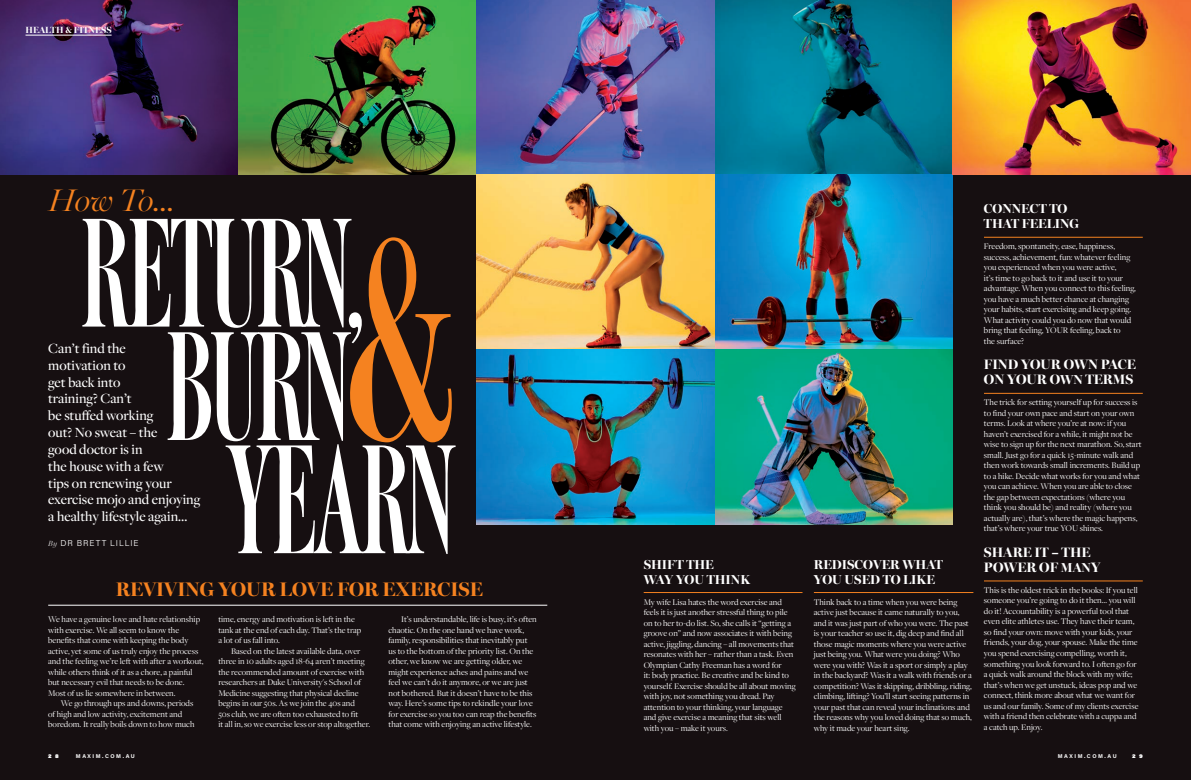
<style>
.page{position:relative;width:1191px;height:780px;background:#160f11}
.page>*{position:absolute;margin:0;border:0;box-sizing:border-box;transform-origin:0 0}
.t1{font:260.6px "Romantica Std Extra Cond";color:#f58220;scale:1.11 1}
.t2{font:140.5px "Romantica Std Extra Cond";letter-spacing:-.025em;color:#fff;scale:1.11 1}
.t3{font:italic 300 31.3px "Miller Banner";color:#f58220;scale:1.11 1}
.t4{font:700 19.7px "Miller Banner";color:#f58220}
.t5{font:500 14.6px/16.8px "Freight Disp Pro";color:#fff}
.t6{font:700 13.7px/15px "Miller Banner";color:#fff}
.t7{font:700 13px/15px "Miller Banner";color:#fff}
.t8{font:9px/10.5px "Freight Disp Pro";color:#fff}
.t9{font:700 9px "Miller Banner";color:#fff}
.t10{font:300 8.5px "Acumin Pro";letter-spacing:.115em;color:#fff}
.t11{font:700 5.5px "Acumin Pro";letter-spacing:.28em;color:#fff}
.t12{font:900 5.5px "Acumin Pro";color:#fff}
.s1{font-family:"Miller Banner";font-style:italic;font-size:7.5px}
.s2{font-size:13px}
</style>
<div class="page">
<img style="left:0;top:0;width:238px;height:175px">
<img style="left:238px;top:0;width:238px;height:175px">
<img style="left:714px;top:0;width:238px;height:175px">
<img style="left:714px;top:175px;width:238px;height:175px">
<img style="left:714px;top:350px;width:238px;height:175px">
<img style="left:476px;top:0;width:238px;height:175px">
<img style="left:476px;top:175px;width:238px;height:175px">
<img style="left:476px;top:350px;width:238px;height:175px">
<img style="left:952px;top:0;width:239px;height:175px">
<hr style="left:643px;top:592px;width:159px;height:1px;background:#f58220">
<hr style="left:814px;top:592px;width:159px;height:1px;background:#f58220">
<hr style="left:984px;top:237px;width:158px;height:1px;background:#f58220">
<hr style="left:984px;top:393px;width:158px;height:1px;background:#f58220">
<hr style="left:984px;top:580px;width:158px;height:1px;background:#f58220">
<hr style="left:26px;top:35px;width:86px;height:1px;background:#fff">
<hr style="left:48px;top:604px;width:499px;height:1px;background:#fff">
<p class="t9" style="left:26px;top:25px;width:88px">HEALTH &amp; FITNESS</p>
<p class="t3" style="left:48px;top:182px;width:115px">How To…</p>
<p class="t2" style="left:81px;top:195px;width:255px">RETURN,</p>
<p class="t1" style="left:347px;top:196px;width:98px">&amp;</p>
<p class="t2" style="left:167px;top:309px;width:168px">BURN</p>
<p class="t2" style="left:225px;top:422px;width:210px">YEARN</p>
<p class="t5" style="left:48px;top:339px;width:154px">Can’t find the<br>motivation to<br>get back into<br>training? Can’t<br>be stuffed working<br>out? No sweat – the<br>good doctor is in<br>the house with a few<br>tips on renewing your exercise mojo and enjoying a healthy lifestyle again…</p>
<p class="t10" style="left:48px;top:537px;width:92px"><span class="s1">By</span> DR BRETT LILLIE</p>
<p class="t4" style="left:116px;top:577px;width:368px">REVIVING YOUR LOVE FOR EXERCISE</p>
<p class="t8" style="left:48px;top:614px;width:157px">We have a genuine love and hate relationship with exercise. We all seem to know the benefits that come with keeping the body active, yet some of us truly enjoy the process and the feeling we’re left with after a workout, while others think of it as a chore, a painful but necessary evil that needs to be done.<br>Most of us lie somewhere in between.</p>
<p class="t8" style="left:48px;top:698px;width:148px;text-indent:13px">We go through ups and downs, periods of high and low activity, excitement and boredom. It really boils down to how much</p>
<p class="t8" style="left:218px;top:614px;width:144px">time, energy and motivation is left in the tank at the end of each day. That’s the trap a lot of us fall into.</p>
<p class="t8" style="left:218px;top:645px;width:153px;text-indent:13px">Based on the latest available data, over three in 10 adults aged 18-64 aren’t meeting the recommended amount of exercise with researchers at Duke University's School of Medicine suggesting that physical decline begins in our 50s. As we join the 40s and<br>50s club, we are often too exhausted to fit<br>it all in, so we exercise less or stop altogether.</p>
<p class="t8" style="left:388px;top:614px;width:150px;text-indent:13px">It’s understandable, life is busy, it’s often chaotic. On the one hand we have work, family, responsibilities that inevitably put us to the bottom of the priority list. On the other, we know we are getting older, we might experience aches and pains and we feel we can’t do it anymore, or we are just not bothered. But it doesn’t have to be this way. Here’s some tips to rekindle your love for exercise so you too can reap the benefits that come with enjoying an active lifestyle.</p>
<p class="t7" style="left:643px;top:556px;width:108px">SHIFT THE<br>WAY YOU THINK</p>
<p class="t8" style="left:643px;top:596px;width:154px">My wife Lisa hates the word exercise and feels it is just another stressful thing to pile on to her to-do list. So, she calls it “getting a groove on” and now associates it with being active, jiggling, dancing – all movements that resonates with her – rather than a task. Even Olympian Cathy Freeman has a word for<br>it: body practice. Be creative and be kind to yourself. Exercise should be all about moving with joy, not something you dread. Pay attention to your thinking, your language and give exercise a meaning that sits well with you – make it yours.</p>
<p class="t7" style="left:814px;top:556px;width:130px">REDISCOVER WHAT<br>YOU USED TO LIKE</p>
<p class="t8" style="left:814px;top:596px;width:160px">Think back to a time when you were being active just because it came naturally to you, and it was just part of who you were. The past is your teacher so use it, dig deep and find all those magic moments where you were active just being you. What were you doing? Who were you with? Was it a sport or simply a play in the backyard? Was it a walk with friends or a competition? Was it skipping, dribbling, riding, climbing, lifting? You’ll start seeing patterns in your past that can reveal your inclinations and the reasons why you loved doing that so much, why it made your heart sing.</p>
<p class="t7" style="left:984px;top:201px;width:97px">CONNECT TO<br>THAT FEELING</p>
<p class="t8" style="left:984px;top:241px;width:153px">Freedom, spontaneity, ease, happiness, success, achievement, fun: whatever feeling you experienced when you were active,<br>it’s time to go back to it and use it to your advantage. When you connect to this feeling, you have a much better chance at changing your habits, start exercising and keep going.<br>What activity could you do now that would bring that feeling, YOUR feeling, back to<br>the surface?</p>
<p class="t6" style="left:984px;top:357px;width:153px">FIND YOUR OWN PACE<br>ON YOUR O<span class="s2">WN</span> TERMS</p>
<p class="t8" style="left:984px;top:397px;width:159px">The trick for setting yourself up for success is to find your own pace and start on your own terms. Look at where you’re at now: if you haven’t exercised for a while, it might not be wise to sign up for the next marathon. So, start small. Just go for a quick 15-minute walk and then work towards small increments. Build up to a hike. Decide what works for you and what you can achieve. When you are able to close the gap between expectations (where you think you should be) and reality (where you actually are), that’s where the magic happens, that’s where your true YOU shines.</p>
<p class="t6" style="left:984px;top:544px;width:118px">SHARE IT – THE<br>POWER OF <span class="s2">MAN</span>Y</p>
<p class="t8" style="left:984px;top:584px;width:156px">This is the oldest trick in the books: If you tell someone you’re going to do it then… you will do it! Accountability is a powerful tool that even elite athletes use. They have their team, so find your own: move with your kids, your friends, your dog, your spouse. Make the time you spend exercising compelling, worth it, something you look forward to. I often go for a quick walk around the block with my wife; that’s when we get unstuck, ideas pop and we connect, think more about what we want for us and our family. Some of my clients exercise with a friend then celebrate with a cuppa and a catch up. Enjoy.</p>
<p class="t12" style="left:48px;top:752px;width:12px">2 8</p>
<p class="t11" style="left:76px;top:752px;width:61px">MAXIM.COM.AU</p>
<p class="t11" style="left:1057px;top:752px;width:61px">MAXIM.COM.AU</p>
<p class="t12" style="left:1132px;top:752px;width:12px">2 9</p>
</div>
